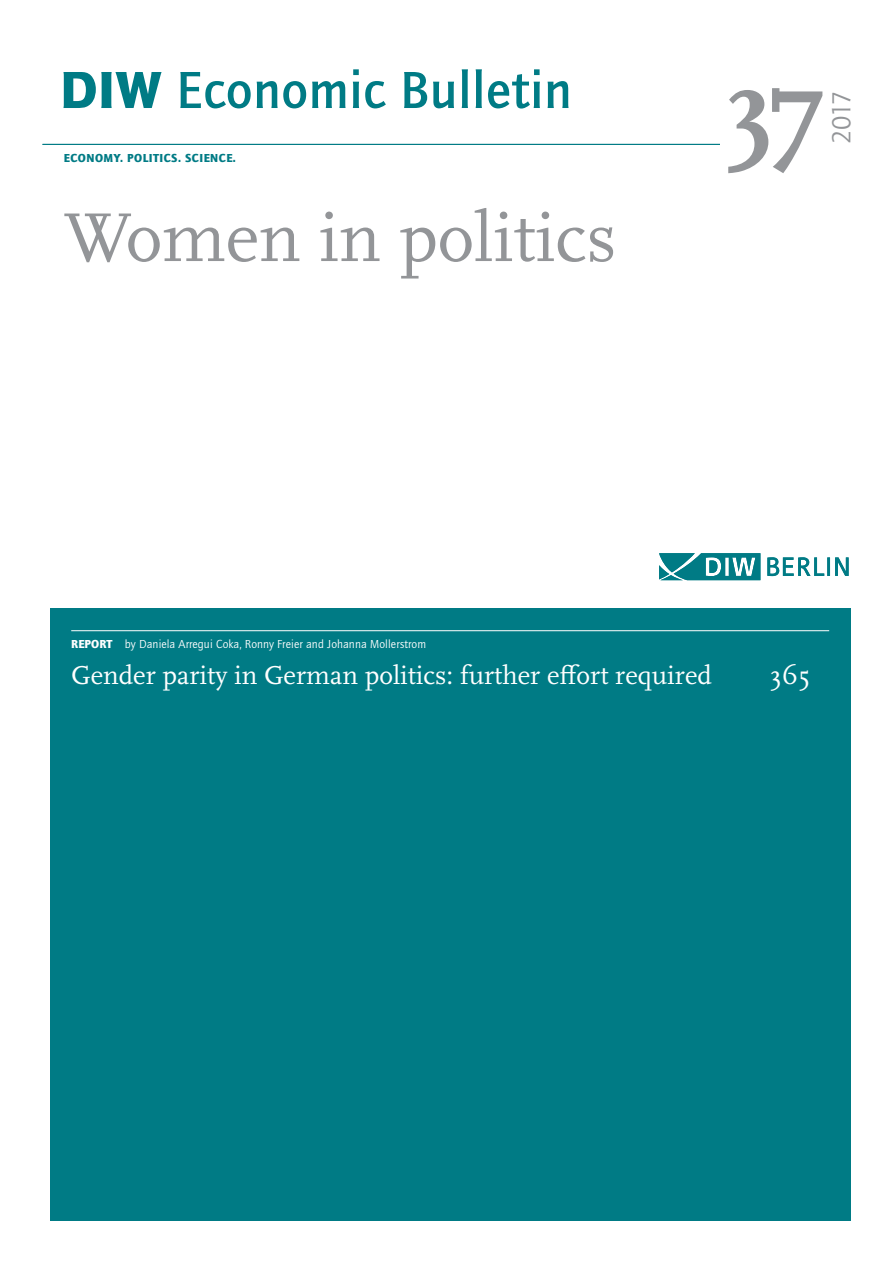
<style>
.page{position:relative;width:893px;height:1263px;background:#fff}
.page>*{position:absolute;margin:0;border:0;box-sizing:border-box;transform-origin:0 0}
.t1{font:700 114px "Scala Pro";color:#939598}
.t2{font:72px "Scala Pro";color:#939598}
.t3{font:500 54px "Quay Sans ITC Std";letter-spacing:.01em;color:#007b85}
.t4{font:27px "Scala Pro";color:#fff}
.t5{font:27px "Quay Sans ITC Std";color:#939598}
.t6{font:12px "Quay Sans ITC Std";letter-spacing:.01em;color:#fff}
.t7{font:900 12px "Quay Sans ITC Std";letter-spacing:.04em;color:#007b85}
.s1{font-weight:900}
</style>
<div class="page">
<svg style="left:767px;top:557px;width:82px;height:19px"></svg>
<svg style="left:659px;top:553px;width:101px;height:27px"></svg>
<hr style="left:43px;top:144px;width:765px;height:1px;background:#007b85">
<div style="left:50px;top:608px;width:800px;height:612px;background:#007b85"></div>
<hr style="left:71px;top:630px;width:758px;height:1px;background:#fff">
<div style="left:720px;top:90px;width:109px;height:63px;background:#fff"></div>
<h3 class="t3" style="left:60px;top:58px;width:513px"><span class="s1">DIW</span> Economic Bulletin</h3>
<p class="t7" style="left:64px;top:151px;width:174px">ECONOMY. POLITICS. SCIENCE.</p>
<h2 class="t2" style="left:64px;top:189px;width:554px">Women in politics</h2>
<h1 class="t1" style="left:724px;top:23px;width:102px">37</h1>
<h3 class="t5" style="left:826px;top:144px;width:55px;rotate:-90deg">2017</h3>
<p class="t6" style="left:71px;top:637px;width:356px"><span class="s1">REPORT</span> by Daniela Arregui Coka, Ronny Freier and Johanna Mollerstrom</p>
<h3 class="t4" style="left:71px;top:657px;width:642px">Gender parity in German politics: further effort required</h3>
<h3 class="t4" style="left:770px;top:657px;width:41px">365</h3>
</div>
